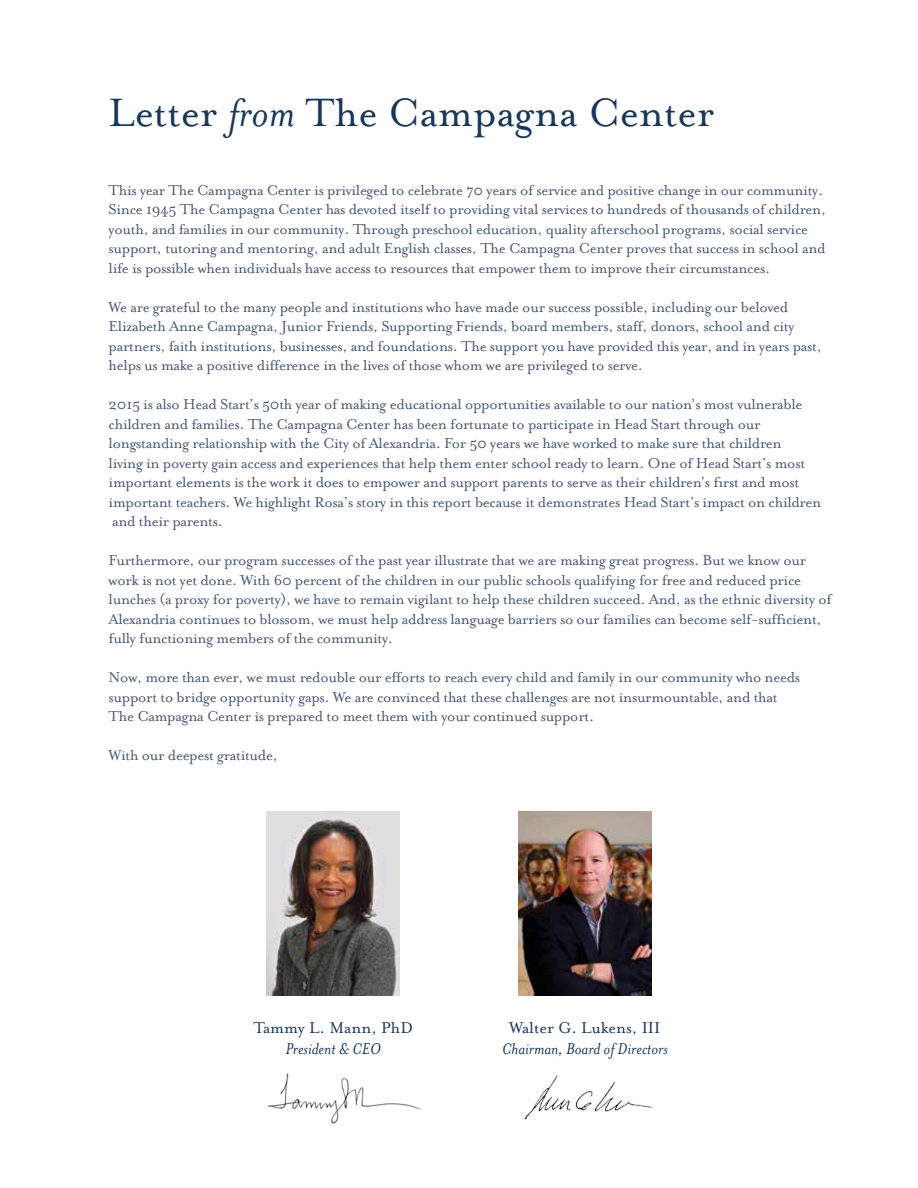
<style>
.page{position:relative;width:918px;height:1188px;background:#fff}
.page>*{position:absolute;margin:0;border:0;box-sizing:border-box;transform-origin:0 0}
.t1{font:45.45px "Mrs Eaves Roman";color:#16375f}
.t2{font:italic 18px "Mrs Eaves";color:#16375f}
.t3{font:18px "Mrs Eaves Roman";color:#16375f}
.t4{font:16.5px/19.5px "Mrs Eaves Roman";letter-spacing:-.02em;color:#4a5679}
.s1{font-family:"Mrs Eaves";font-style:italic}
</style>
<div class="page">
<img style="left:267px;top:812px;width:133px;height:184px">
<img style="left:518px;top:812px;width:133px;height:184px">
<img style="left:268px;top:1073px;width:153px;height:51px">
<img style="left:524px;top:1075px;width:129px;height:45px">
<h1 class="t1" style="left:109px;top:88px;width:607px">Letter <span class="s1">from</span> The Campagna Center</h1>
<p class="t4" style="left:109px;top:180px;width:719px">This year The Campagna Center is privileged to celebrate 70 years of service and positive change in our community.<br>Since 1945 The Campagna Center has devoted itself to providing vital services to hundreds of thousands of children, youth, and families in our community. Through preschool education, quality afterschool programs, social service support, tutoring and mentoring, and adult English classes, The Campagna Center proves that success in school and life is possible when individuals have access to resources that empower them to improve their circumstances.</p>
<p class="t4" style="left:109px;top:297px;width:715px">We are grateful to the many people and institutions who have made our success possible, including our beloved Elizabeth Anne Campagna, Junior Friends, Supporting Friends, board members, staff, donors, school and city partners, faith institutions, businesses, and foundations. The support you have provided this year, and in years past, helps us make a positive difference in the lives of those whom we are privileged to serve.</p>
<p class="t4" style="left:109px;top:395px;width:714px">2015 is also Head Start’s 50th year of making educational opportunities available to our nation’s most vulnerable children and families. The Campagna Center has been fortunate to participate in Head Start through our longstanding relationship with the City of Alexandria. For 50 years we have worked to make sure that children<br>living in poverty gain access and experiences that help them enter school ready to learn. One of Head Start’s most important elements is the work it does to empower and support parents to serve as their children’s first and most important teachers. We highlight Rosa’s story in this report because it demonstrates Head Start’s impact on children and their parents.</p>
<p class="t4" style="left:109px;top:551px;width:725px">Furthermore, our program successes of the past year illustrate that we are making great progress. But we know our work is not yet done. With 60 percent of the children in our public schools qualifying for free and reduced price lunches (a proxy for poverty), we have to remain vigilant to help these children succeed. And, as the ethnic diversity of Alexandria continues to blossom, we must help address language barriers so our families can become self-sufficient, fully functioning members of the community.</p>
<p class="t4" style="left:109px;top:668px;width:693px">Now, more than ever, we must redouble our efforts to reach every child and family in our community who needs support to bridge opportunity gaps. We are convinced that these challenges are not insurmountable, and that<br>The Campagna Center is prepared to meet them with your continued support.</p>
<p class="t4" style="left:109px;top:746px;width:171px">With our deepest gratitude,</p>
<p class="t3" style="left:253px;top:1018px;width:161px">Tammy L. Mann, PhD</p>
<p class="t2" style="left:286px;top:1039px;width:97px">President &amp; CEO</p>
<p class="t3" style="left:509px;top:1018px;width:153px">Walter G. Lukens, III</p>
<p class="t2" style="left:502px;top:1039px;width:168px">Chairman, Board of Directors</p>
</div>
